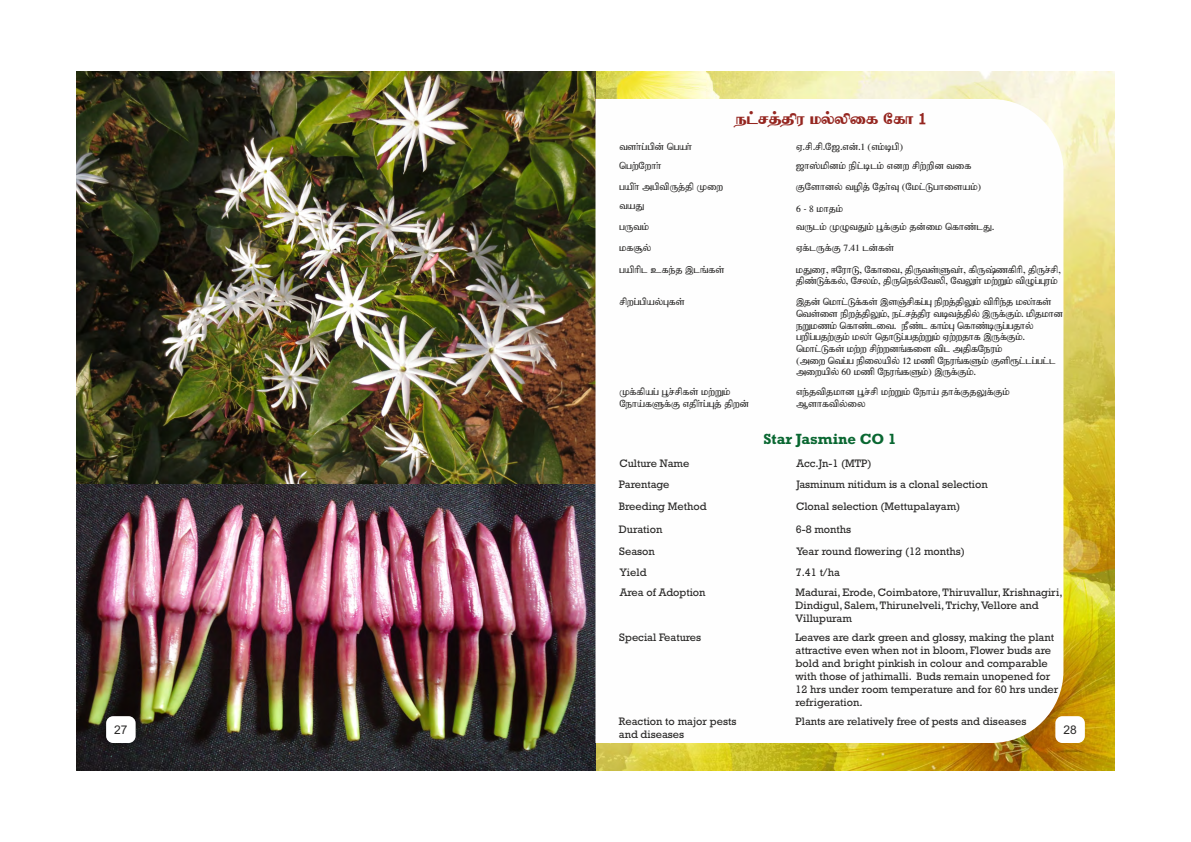
<style>
.page{position:relative;width:1191px;height:842px;background:#fff}
.page>*{position:absolute;margin:0;border:0;box-sizing:border-box;transform-origin:0 0}
.t1{font:20px "Tamil Everest Bold";color:#952620}
.t2{font:700 15px "Rockwell";color:#096731}
.t3{font:12px "Arial";color:#2b2a29}
.t4{font:11px/11.6px "Tamil Aiswarya";letter-spacing:-.015em;color:#2b2a29}
.t5{font:11px/12.9px "Rockwell";color:#2b2a29}
</style>
<div class="page">
<img style="left:595px;top:72px;width:519px;height:698px">
<img style="left:77px;top:72px;width:518px;height:413px">
<img style="left:77px;top:485px;width:518px;height:285px">
<svg style="left:595px;top:99px;width:468px;height:644px"></svg>
<div style="left:106px;top:716px;width:30px;height:27px;background:#fff;border-radius:7px"></div>
<div style="left:1055px;top:716px;width:29px;height:27px;background:#fff;border-radius:7px"></div>
<h1 class="t1" style="left:736px;top:108px;width:192px">el;rj;jpu ky;ypif nfh 1</h1>
<p class="t4" style="left:619px;top:137px;width:79px;line-height:18.7px">TSH;G;GPD;BGAH;<br>BGW;NWHH;</p>
<p class="t4" style="left:619px;top:178px;width:105px;line-height:18.6px">GAPH;MGPTPUJ;JP KIW<br>TAJ</p>
<p class="t4" style="left:619px;top:216px;width:112px;line-height:21.6px">GUTK;<br>KFNY;<br>GAPHPL CFE;J ,L';FS;</p>
<p class="t4" style="left:619px;top:297px;width:72px">RPWG;GPAY;G[FS;</p>
<p class="t4" style="left:796px;top:137px;width:177px;line-height:19.1px">V.RP.RP.N$.VD;.1 (VK;OGP) $H!;KPDK;EPL;OLK;VDW RPW;WPD TIF</p>
<p class="t4" style="left:796px;top:176px;width:188px;line-height:22.4px">FNSHDY;THPJ;NJH;T[ (NKL;LGHISAK;)<br>6 - 8 KHJK;</p>
<p class="t4" style="left:796px;top:216px;width:266px;line-height:21.6px">TULK;KGTJK;G{F;FK;JD;IK BFHZ;LJ.<br>VF;LUF;F 7.41 LD;FS;<br>KJIU/ &lt;NUHL/ NFHIT/ JPUTSS; TH/;FPU#Z; FPHP/ JPURR;P/</p>
<p class="t4" style="left:796px;top:271px;width:268px;line-height:21.1px">JPZL; FF; Y/;NRYK/;JPUBEYN;TYP/ NTY}H;KWW; K;TPGGG;U[ K; ,JD;BKHLL; FF; S;,S"R;PFGG;[ EPWJJ; PYK;TPHPEJ; KYHF; S;</p>
<p class="t4" style="left:796px;top:308px;width:268px">BTSI; S EPWJJ; PYK/;ELR;JJ; PU TOTJJ; PY;,UFF; K.;KPJKHD EWKZK;BFHZL; IT. EPZL; FHKG;[ BFHZO; UGG;JHY; GWPGG;JWF; K;KYH;BJHLGG;JWW; K;VWW; JHF ,UFF; K.;<br>BKHLL; FS;KWW; RPWW; D'F; IS TPL MJPFNEUK;<br>(MIW BTGG; EPIYAPY;12 KZP NEU'F; SK;FSP+LL; GG;LL; MIWAPY;60 KZP NEU'F; SK);,UFF; K.;</p>
<p class="t4" style="left:796px;top:386px;width:220px">VE;JTPJKHD G{R;RP KW;WK;NEHA;JHF;FJYF;FK;<br>MSHFTPY;IY</p>
<h2 class="t2" style="left:763px;top:433px;width:134px">Star Jasmine CO 1</h2>
<p class="t5" style="left:796px;top:453px;width:193px;line-height:21.6px">Acc.Jn-1 (MTP)<br>Jasminum nitidum is a clonal selection<br>Clonal selection (Mettupalayam)</p>
<p class="t5" style="left:795px;top:520px;width:268px;line-height:20.9px">6-8 months<br>Year round flowering (12 months)<br>7.41 t/ha<br>Madurai, Erode, Coimbatore, Thiruvallur, Krishnagiri,</p>
<p class="t5" style="left:795px;top:600px;width:245px">Dindigul, Salem, Thirunelveli, Trichy, Vellore and<br>Villupuram</p>
<p class="t5" style="left:795px;top:632px;width:264px">Leaves are dark green and glossy, making the plant attractive even when not in bloom, Flower buds are bold and bright pinkish in colour and comparable with those of jathimalli. Buds remain unopened for 12 hrs under room temperature and for 60 hrs under refrigeration.</p>
<p class="t5" style="left:795px;top:716px;width:232px">Plants are relatively free of pests and diseases</p>
<p class="t4" style="left:619px;top:386px;width:136px">KF;FPAG;G{R;RPFS;KW;WK;<br>NEHA;FSF;F VJPH;G;G[J;JPWD;</p>
<p class="t5" style="left:619px;top:454px;width:72px;line-height:21px">Culture Name<br>Parentage</p>
<p class="t5" style="left:619px;top:495px;width:89px;line-height:23.6px">Breeding Method<br>Duration</p>
<p class="t5" style="left:619px;top:541px;width:88px;line-height:20.8px">Season<br>Yield<br>Area of Adoption</p>
<p class="t5" style="left:619px;top:632px;width:83px">Special Features</p>
<p class="t5" style="left:619px;top:716px;width:119px">Reaction to major pests and diseases</p>
<p class="t3" style="left:114px;top:725px;width:15px">27</p>
<p class="t3" style="left:1063px;top:725px;width:15px">28</p>
</div>
